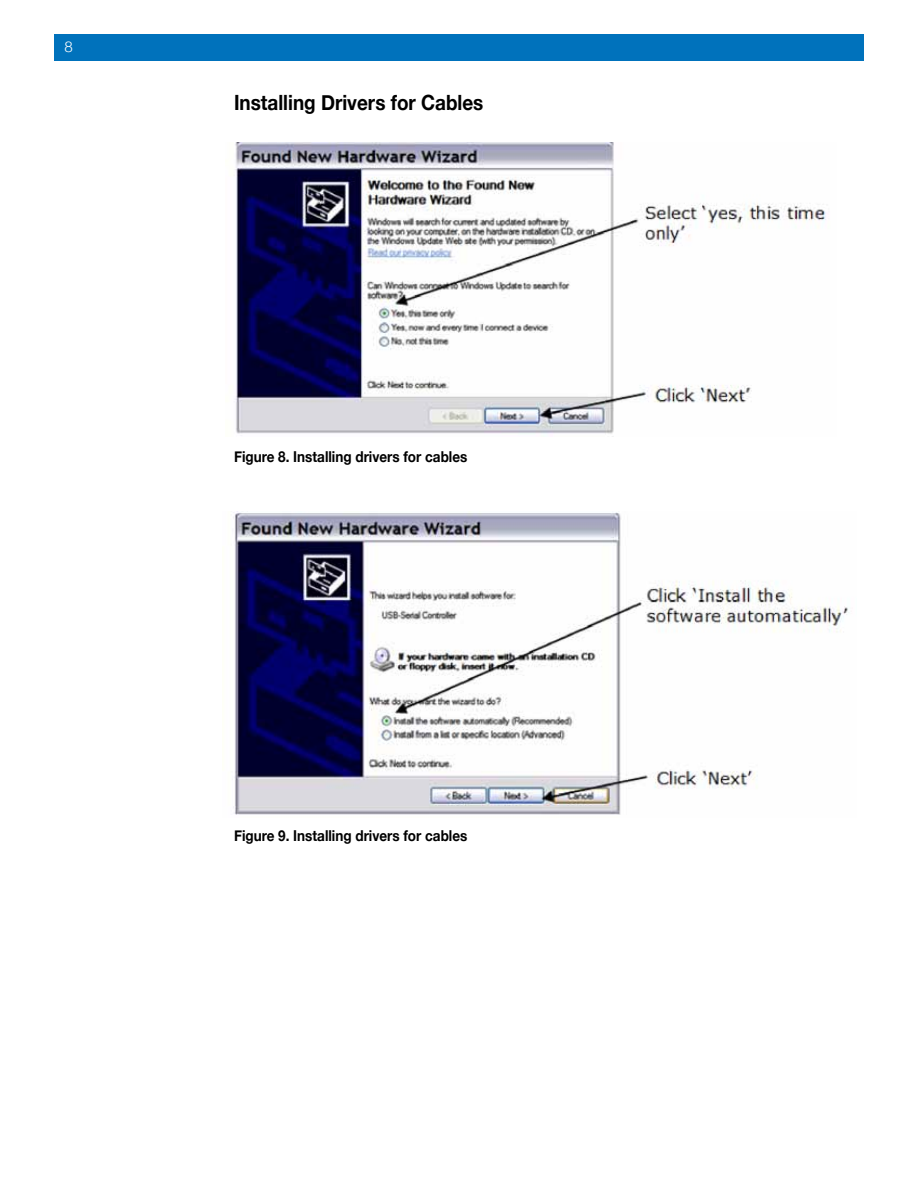
<style>
.page{position:relative;width:918px;height:1188px;background:#fff}
.page>*{position:absolute;margin:0;border:0;box-sizing:border-box;transform-origin:0 0}
.t1{font:700 21px "Helvetica Neue";color:#000;scale:.9 1}
.t2{font:700 15px "Helvetica Neue";color:#000;scale:.9 1}
.t3{font:300 15px "Helvetica Neue";color:#fff}
</style>
<div class="page">
<div style="left:54px;top:34px;width:810px;height:28px;background:#0072bc"></div>
<img style="left:235px;top:142px;width:591px;height:292px">
<img style="left:233px;top:512px;width:616px;height:303px">
<p class="t3" style="left:64px;top:37px;width:10px">8</p>
<h1 class="t1" style="left:234px;top:90px;width:279px">Installing Drivers for Cables</h1>
<p class="t2" style="left:234px;top:447px;width:261px">Figure 8. Installing drivers for cables</p>
<p class="t2" style="left:234px;top:826px;width:261px">Figure 9. Installing drivers for cables</p>
</div>
